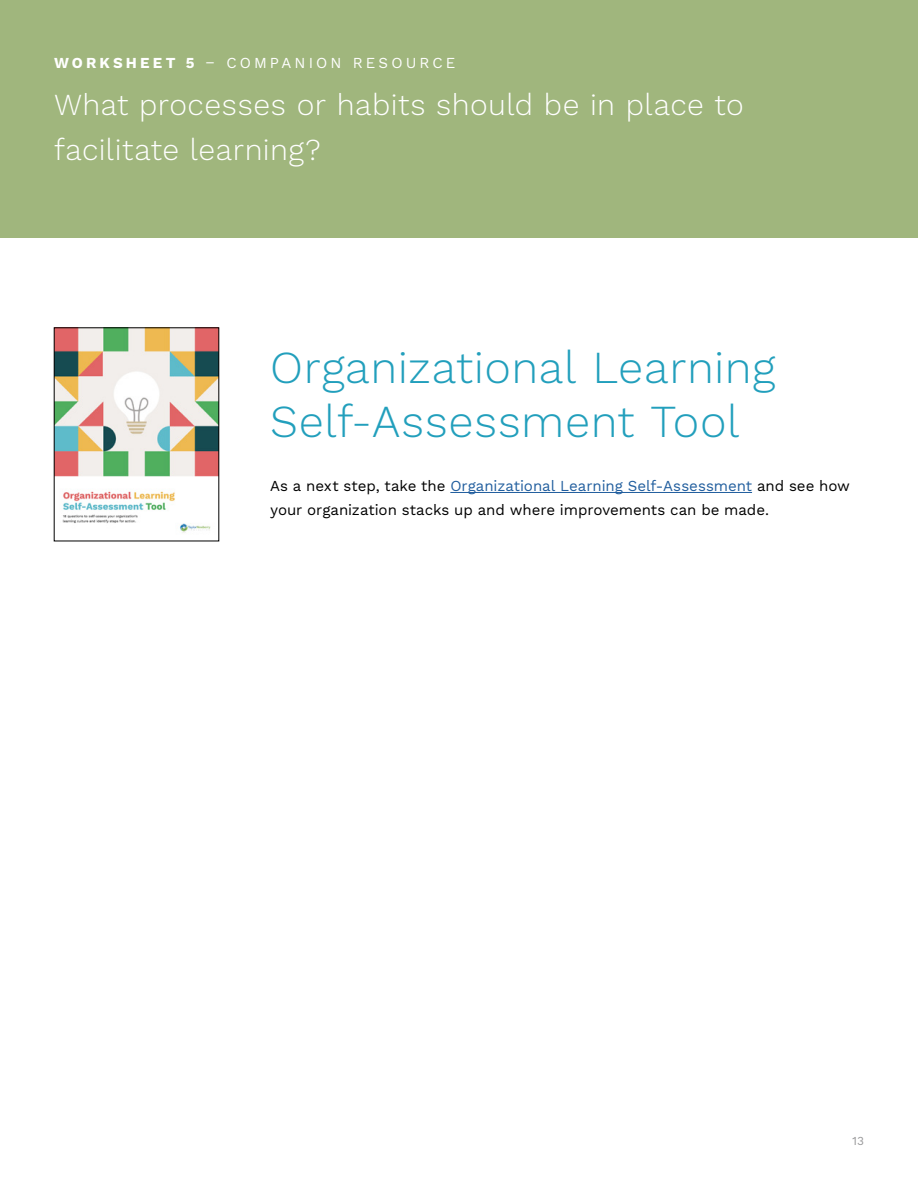
<style>
.page{position:relative;width:918px;height:1188px;background:#fff}
.page>*{position:absolute;margin:0;border:0;box-sizing:border-box;transform-origin:0 0}
.t1{font:300 45px/54px "Work Sans";letter-spacing:.01em;color:#229fbc}
.t2{font:300 30px/45px "Work Sans";letter-spacing:.015em;color:#fff}
.t3{font:15px/24px "Work Sans";letter-spacing:-.005em;color:#000}
.t4{font:15px "Work Sans";letter-spacing:.205em;color:#fff}
.t5{font:12px "Work Sans";color:#989899}
.s1{font-weight:700}
.s2{color:#215e9e}
</style>
<div class="page">
<hr style="left:450px;top:492px;width:302px;height:1px;background:#215e9e">
<img style="left:56px;top:330px;width:161px;height:203px">
<div style="left:0;top:0;width:918px;height:238px;background:#a0b67d"></div>
<p class="t4" style="left:54px;top:54px;width:403px"><span class="s1">WORKSHEET 5</span> – COMPANION RESOURCE</p>
<h2 class="t2" style="left:54px;top:83px;width:691px">What processes or habits should be in place to facilitate learning?</h2>
<h1 class="t1" style="left:270px;top:343px;width:507px">Organizational Learning<br>Self-Assessment Tool</h1>
<p class="t3" style="left:270px;top:475px;width:581px">As a next step, take the <span class="s2">Organizational Learning Self-Assessment</span> and see how your organization stacks up and where improvements can be made.</p>
<p class="t5" style="left:852px;top:1134px;width:13px">13</p>
</div>
